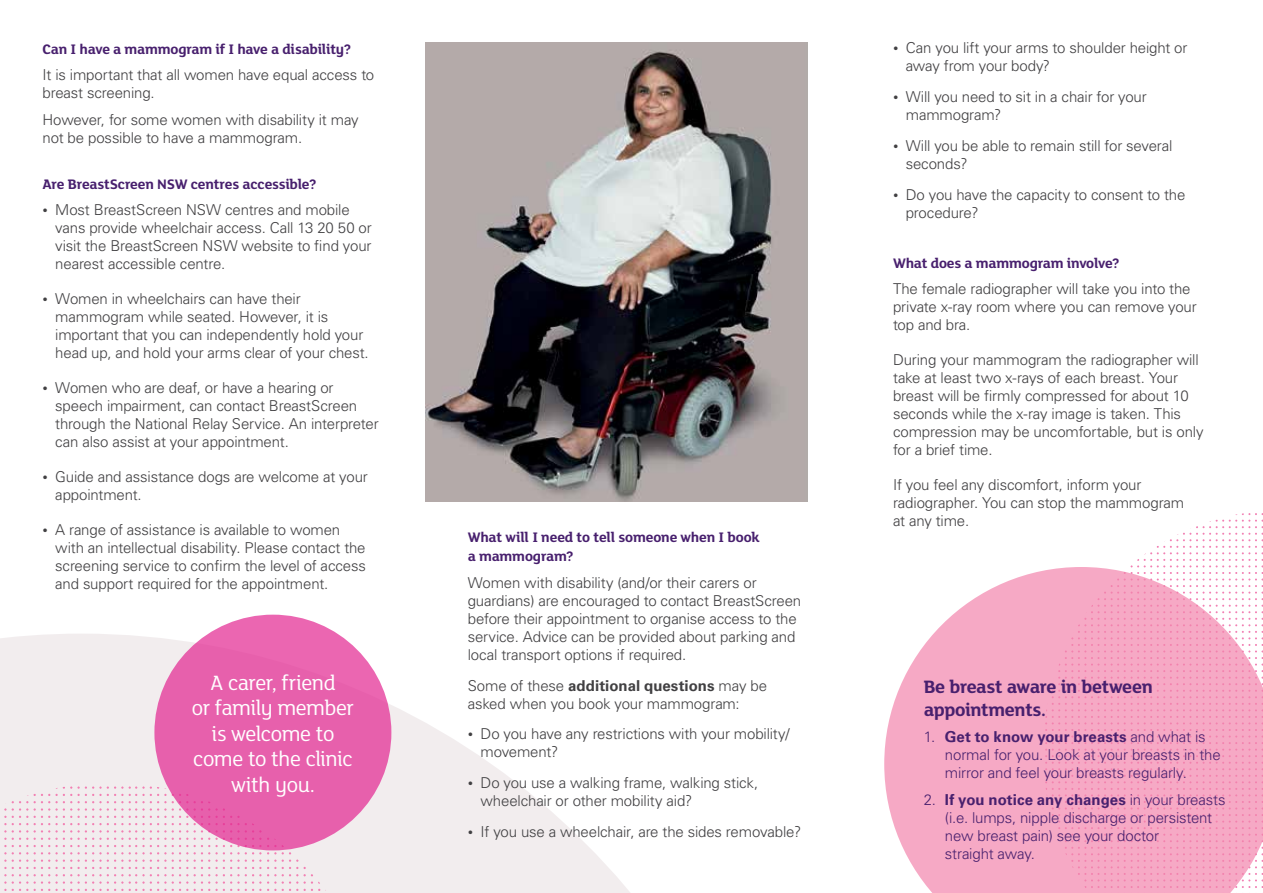
<style>
.page{position:relative;width:1263px;height:893px;background:#fff}
.page>*{position:absolute;margin:0;border:0;box-sizing:border-box;transform-origin:0 0}
.t1{font:22.5px/25.5px "FS Lola";letter-spacing:-.025em;color:#fff;text-align:center}
.t2{font:700 19.5px/22.5px "FS Lola";letter-spacing:-.02em;color:#48206e}
.t3{font:300 15px/18px "Univers LT Std";letter-spacing:-.01em;color:#414042}
.t4{font:300 15px/18px "Univers LT Std";letter-spacing:-.01em;color:#48206e}
.t5{font:700 15px/19.5px "FS Lola";letter-spacing:-.015em;color:#48206e}
.s1{font-family:"FS Lola";font-weight:700}
.s2{font-weight:700}
</style>
<div class="page">
<svg style="left:0;top:634px;width:630px;height:259px;fill:#f2edee"></svg>
<img style="left:425px;top:43px;width:383px;height:459px">
<svg style="left:4px;top:786px;width:24px;height:46px"></svg>
<svg style="left:4px;top:838px;width:24px;height:53px"></svg>
<svg style="left:34px;top:786px;width:154px;height:46px;background:#f1e4e9"></svg>
<svg style="left:34px;top:838px;width:154px;height:53px;background:#f2e4e9"></svg>
<svg style="left:194px;top:838px;width:134px;height:53px;background:#f1e4e9"></svg>
<svg style="left:1130px;top:513px;width:133px;height:54px"></svg>
<svg style="left:884px;top:567px;width:379px;height:326px;background:#f7b3cb"></svg>
<div style="left:154px;top:615px;width:237px;height:235px;background:#e760ac;border-radius:50%"></div>
<p class="t5" style="left:43px;top:38px;width:310px">Can I have a mammogram if I have a disability?</p>
<p class="t3" style="left:43px;top:66px;width:333px">It is important that all women have equal access to breast screening.</p>
<p class="t3" style="left:43px;top:110px;width:318px">However, for some women with disability it may not be possible to have a mammogram.</p>
<p class="t5" style="left:43px;top:173px;width:275px">Are BreastScreen NSW centres accessible?</p>
<p class="t3" style="left:55px;top:201px;width:318px;text-indent:-13px"><span class="s1">•</span> Most BreastScreen NSW centres and mobile vans provide wheelchair access. Call 13 20 50 or visit the BreastScreen NSW website to find your nearest accessible centre.</p>
<p class="t3" style="left:55px;top:290px;width:315px;text-indent:-13px"><span class="s1">•</span> Women in wheelchairs can have their mammogram while seated. However, it is important that you can independently hold your head up, and hold your arms clear of your chest.</p>
<p class="t3" style="left:55px;top:379px;width:325px;text-indent:-13px"><span class="s1">•</span> Women who are deaf, or have a hearing or speech impairment, can contact BreastScreen through the National Relay Service. An interpreter can also assist at your appointment.</p>
<p class="t3" style="left:55px;top:468px;width:314px;text-indent:-13px"><span class="s1">•</span> Guide and assistance dogs are welcome at your appointment.</p>
<p class="t3" style="left:55px;top:521px;width:312px;text-indent:-13px"><span class="s1">•</span> A range of assistance is available to women with an intellectual disability. Please contact the screening service to confirm the level of access and support required for the appointment.</p>
<p class="t5" style="left:468px;top:526px;width:293px">What will I need to tell someone when I book a mammogram?</p>
<p class="t3" style="left:468px;top:573px;width:335px">Women with disability (and/or their carers or guardians) are encouraged to contact BreastScreen before their appointment to organise access to the service. Advice can be provided about parking and local transport options if required.</p>
<p class="t3" style="left:468px;top:676px;width:301px">Some of these <span class="s2">additional questions</span> may be asked when you book your mammogram:</p>
<p class="t3" style="left:480px;top:725px;width:311px;text-indent:-13px"><span class="s1">•</span> Do you have any restrictions with your mobility/ movement?</p>
<p class="t3" style="left:480px;top:774px;width:279px;text-indent:-13px"><span class="s1">•</span> Do you use a walking frame, walking stick, wheelchair or other mobility aid?</p>
<p class="t3" style="left:468px;top:822px;width:335px"><span class="s1">•</span> If you use a wheelchair, are the sides removable?</p>
<h1 class="t1" style="left:192px;top:669px;width:164px">A carer, friend<br>or family member is welcome to come to the clinic with you.</h1>
<p class="t3" style="left:906px;top:39px;width:283px;text-indent:-13px"><span class="s1">•</span> Can you lift your arms to shoulder height or away from your body?</p>
<p class="t3" style="left:906px;top:88px;width:242px;text-indent:-13px"><span class="s1">•</span> Will you need to sit in a chair for your mammogram?</p>
<p class="t3" style="left:906px;top:137px;width:268px;text-indent:-13px"><span class="s1">•</span> Will you be able to remain still for several seconds?</p>
<p class="t3" style="left:906px;top:185px;width:281px;text-indent:-13px"><span class="s1">•</span> Do you have the capacity to consent to the procedure?</p>
<p class="t5" style="left:893px;top:252px;width:228px">What does a mammogram involve?</p>
<p class="t3" style="left:893px;top:280px;width:305px">The female radiographer will take you into the private x-ray room where you can remove your top and bra.</p>
<p class="t3" style="left:893px;top:351px;width:312px">During your mammogram the radiographer will take at least two x-rays of each breast. Your breast will be firmly compressed for about 10 seconds while the x-ray image is taken. This compression may be uncomfortable, but is only for a brief time.</p>
<p class="t3" style="left:893px;top:476px;width:293px">If you feel any discomfort, inform your radiographer. You can stop the mammogram at any time.</p>
<h2 class="t2" style="left:924px;top:675px;width:231px">Be breast aware in between appointments.</h2>
<p class="t4" style="left:945px;top:728px;width:277px;text-indent:-21px">1. <span class="s2">Get to know your breasts</span> and what is normal for you. Look at your breasts in the mirror and feel your breasts regularly.</p>
<p class="t4" style="left:945px;top:791px;width:282px;text-indent:-21px">2. <span class="s2">If you notice any changes</span> in your breasts (i.e. lumps, nipple discharge or persistent new breast pain) see your doctor<br>straight away.</p>
</div>
